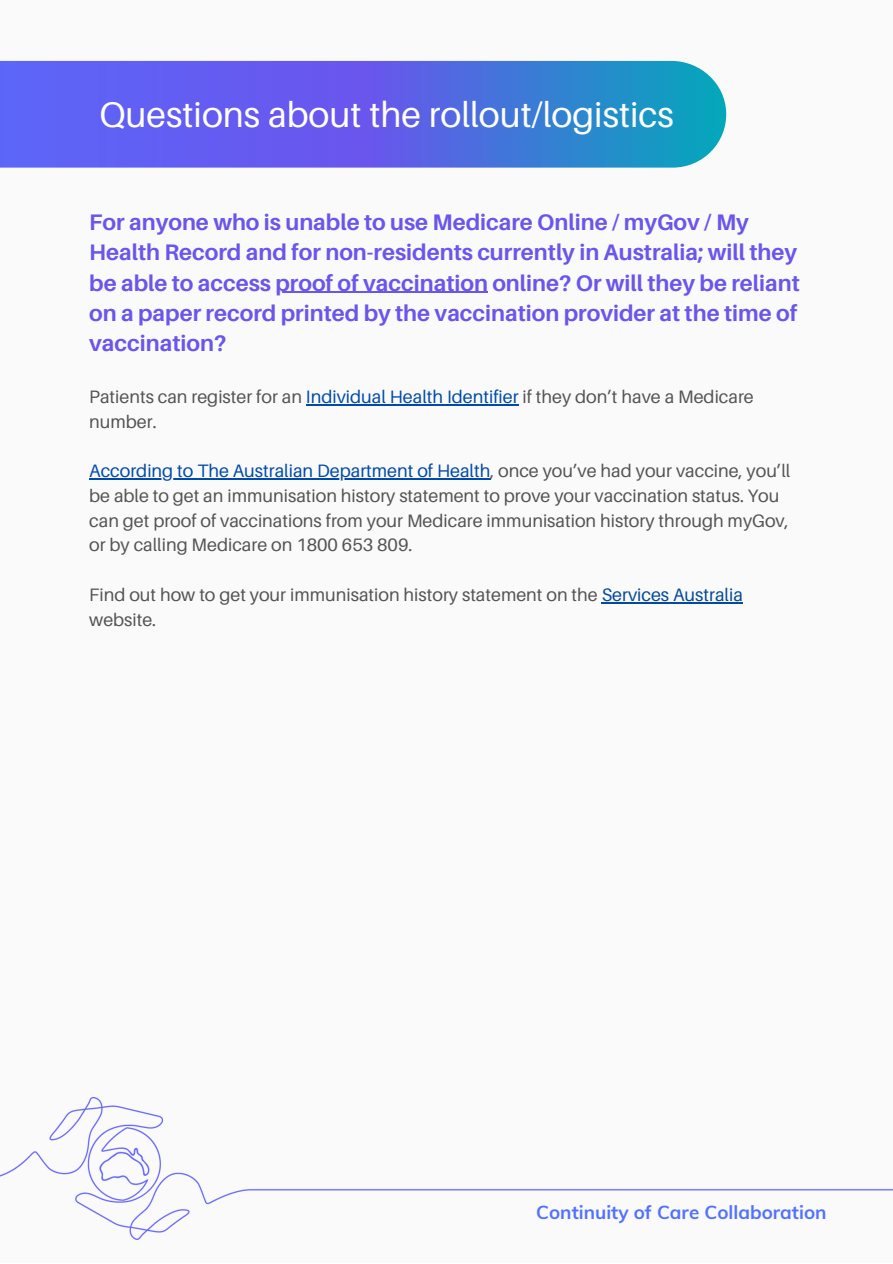
<style>
.page{position:relative;width:893px;height:1264px;background:#fff}
.page>*{position:absolute;margin:0;border:0;box-sizing:border-box;transform-origin:0 0}
.t1{font:35.55px "Aileron";color:#fff}
.t2{font:700 22.5px/30.3px "Aileron";color:#6a55ed}
.t3{font:700 18.9px "Muli";color:#5271ff}
.t4{font:18px/24.8px "Aileron";color:#545454}
.s1{color:#004aad}
.s2{color:#034a9a}
</style>
<div class="page">
<div style="left:0;top:0;width:892px;height:1262px;background:#fafafa"></div>
<img style="left:0;top:1097px;width:892px;height:141px">
<svg style="left:0;top:61px;width:727px;height:107px;background:#516fe4"></svg>
<hr style="left:275px;top:292px;width:213px;height:1px;background:#6a55ed">
<hr style="left:306px;top:404px;width:212px;height:1px;background:#004aad">
<hr style="left:89px;top:478px;width:401px;height:1px;background:#004aad">
<hr style="left:601px;top:602px;width:141px;height:1px;background:#034a9a">
<h1 class="t1" style="left:99px;top:92px;width:575px">Questions about the rollout/logistics</h1>
<p class="t2" style="left:89px;top:206px;width:712px">For anyone who is unable to use Medicare Online / myGov / My Health Record and for non-residents currently in Australia; will they be able to access proof of vaccination online? Or will they be reliant on a paper record printed by the vaccination provider at the time of vaccination?</p>
<p class="t4" style="left:89px;top:384px;width:666px">Patients can register for an <span class="s1">Individual Health Identifier</span> if they don’t have a Medicare number.</p>
<p class="t4" style="left:89px;top:458px;width:702px"><span class="s1">According to The Australian Department of Health</span>, once you’ve had your vaccine, you’ll be able to get an immunisation history statement to prove your vaccination status. You can get proof of vaccinations from your Medicare immunisation history through myGov, or by calling Medicare on 1800 653 809.</p>
<p class="t4" style="left:89px;top:582px;width:655px">Find out how to get your immunisation history statement on the <span class="s2">Services Australia </span>website.</p>
<p class="t3" style="left:536px;top:1199px;width:292px">Continuity of Care Collaboration</p>
</div>
